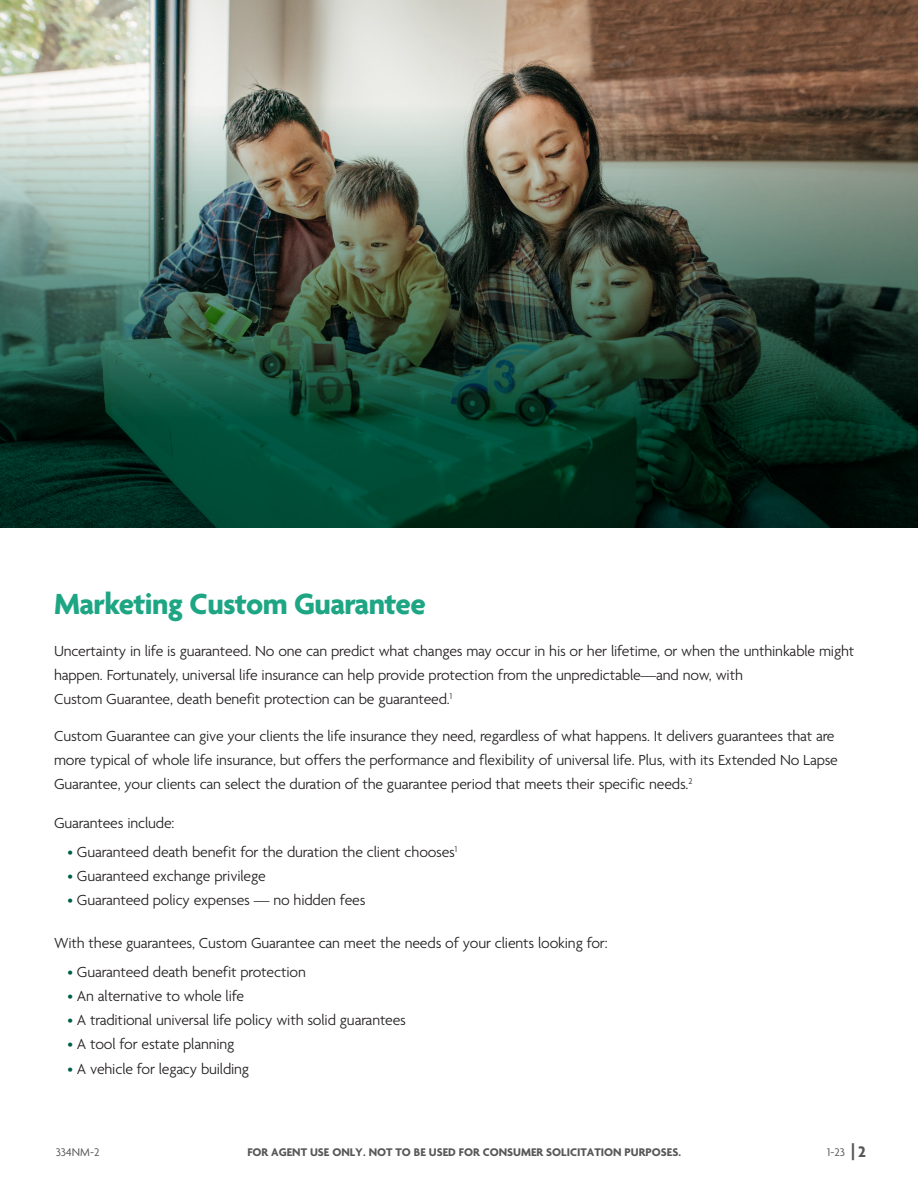
<style>
.page{position:relative;width:918px;height:1188px;background:#fff}
.page>*{position:absolute;margin:0;border:0;box-sizing:border-box;transform-origin:0 0}
.t1{font:700 31.5px "Agenda";letter-spacing:-.02em;color:#1ea684}
.Body_Copy{font:300 15.75px/24px "Agenda";letter-spacing:-.01em;color:#231f20}
.Bullet_1{font:300 15.75px "Agenda";letter-spacing:-.01em;color:#231f20}
.Bullet_-Last_In_List{font:300 15.75px "Agenda";letter-spacing:-.01em;color:#231f20}
.t2{font:700 12px "Agenda";color:#57585a}
.t3{font:12px "Agenda";color:#57585a}
.s1{color:#005f4a}
.s2{font-weight:700;font-size:18px}
.s3{font-weight:700;font-size:16.5px}
</style>
<div class="page">
<img style="left:0;top:0;width:918px;height:106px">
<img style="left:0;top:106px;width:918px;height:422px">
<p class="t1" style="left:54px;top:587px;width:373px">Marketing Custom Guarantee</p>
<p class="Body_Copy" style="left:54px;top:640px;width:802px">Uncertainty in life is guaranteed. No one can predict what changes may occur in his or her lifetime, or when the unthinkable might happen. Fortunately, universal life insurance can help provide protection from the unpredictable—and now, with<br>Custom Guarantee, death benefit protection can be guaranteed.<sup>1</sup></p>
<p class="Body_Copy" style="left:54px;top:725px;width:785px">Custom Guarantee can give your clients the life insurance they need, regardless of what happens. It delivers guarantees that are more typical of whole life insurance, but offers the performance and flexibility of universal life. Plus, with its Extended No Lapse<br>Guarantee, your clients can select the duration of the guarantee period that meets their specific needs.<sup>2</sup></p>
<p class="Body_Copy" style="left:54px;top:812px;width:122px">Guarantees include:</p>
<p class="Bullet_1" style="left:68px;top:843px;width:391px"><span class="s1">•</span> Guaranteed death benefit for the duration the client chooses<sup>1</sup></p>
<p class="Bullet_1" style="left:68px;top:867px;width:200px"><span class="s1">•</span> Guaranteed exchange privilege</p>
<p class="Bullet_-Last_In_List" style="left:68px;top:891px;width:299px"><span class="s1">•</span> Guaranteed policy expenses — no hidden fees</p>
<p class="Body_Copy" style="left:54px;top:932px;width:555px">With these guarantees, Custom Guarantee can meet the needs of your clients looking for:</p>
<p class="Bullet_1" style="left:68px;top:963px;width:240px"><span class="s1">•</span> Guaranteed death benefit protection</p>
<p class="Bullet_1" style="left:68px;top:987px;width:178px"><span class="s1">•</span> An alternative to whole life</p>
<p class="Bullet_1" style="left:68px;top:1011px;width:340px"><span class="s1">•</span> A traditional universal life policy with solid guarantees</p>
<p class="Bullet_1" style="left:68px;top:1035px;width:168px"><span class="s1">•</span> A tool for estate planning</p>
<p class="Bullet_1" style="left:68px;top:1061px;width:183px"><span class="s1">•</span> A vehicle for legacy building</p>
<p class="t3" style="left:56px;top:1145px;width:45px">334NM-2</p>
<p class="t2" style="left:247px;top:1145px;width:435px">FOR AGENT USE ONLY. NOT TO BE USED FOR CONSUMER SOLICITATION PURPOSES.</p>
<p class="t3" style="left:827px;top:1145px;width:40px">1-23 <span class="s2">|</span> <span class="s3">2</span></p>
</div>
